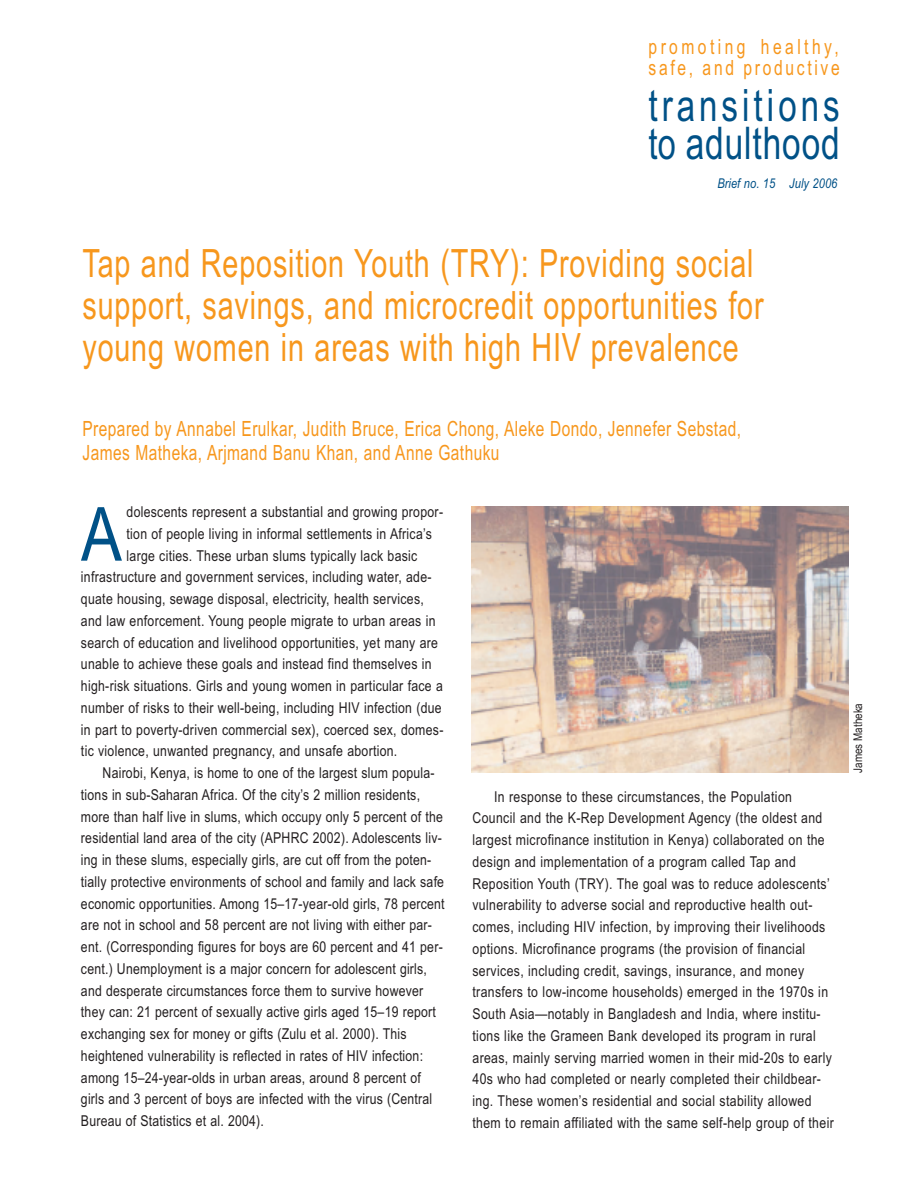
<style>
.page{position:relative;width:918px;height:1188px;background:#fff}
.page>*{position:absolute;margin:0;border:0;box-sizing:border-box;transform-origin:0 0}
.t1{font:74.7px "Arial Narrow";color:#005187}
.t2{font:45px "Arial Narrow";color:#005187;scale:.91 1}
.t3{font:44.7px "Arial Narrow";color:#005187;scale:.91 1}
.t4{font:39px/42px "Arial Narrow";letter-spacing:.025em;color:#f7971d;scale:.9 1}
.t5{font:21px/24px "Arial Narrow";letter-spacing:.025em;color:#f7971d;scale:.9 1}
.t6{font:21px/21px "Arial Narrow";letter-spacing:.025em;color:#f7971d;scale:.91 1}
.t7{font:15px/21.8px "Arial Narrow";letter-spacing:.02em;color:#231f20}
.t8{font:italic 13.5px "Arial Narrow";letter-spacing:.005em;color:#005187}
.t9{font:12px "Arial Narrow";color:#231f20}
.s1{font-size:43.95px}
</style>
<div class="page">
<img style="left:471px;top:506px;width:378px;height:267px">
<h3 class="t6" style="left:649px;top:36px;width:212px">promoting healthy, safe, and productive</h3>
<h3 class="t3" style="left:649px;top:80px;width:212px">transitions</h3>
<h2 class="t2" style="left:649px;top:117px;width:212px"><span class="s1">to</span> adulthood</h2>
<p class="t8" style="left:717px;top:176px;width:122px">Brief no. 15 July 2006</p>
<h3 class="t4" style="left:82px;top:242px;width:758px">Tap and Reposition Youth (TRY): Providing social support, savings, and microcredit opportunities for young women in areas with high HIV prevalence</h3>
<h3 class="t5" style="left:82px;top:417px;width:733px">Prepared by Annabel Erulkar, Judith Bruce, Erica Chong, Aleke Dondo, Jennefer Sebstad,<br>James Matheka, Arjmand Banu Khan, and Anne Gathuku</h3>
<h1 class="t1" style="left:81px;top:491px;width:42px">A</h1>
<p class="t7" style="left:127px;top:501px;width:318px">dolescents represent a substantial and growing propor-</p>
<p class="t7" style="left:127px;top:523px;width:307px">tion of people living in informal settlements in Africa’s</p>
<p class="t7" style="left:127px;top:545px;width:292px">large cities. These urban slums typically lack basic</p>
<p class="t7" style="left:81px;top:566px;width:352px">infrastructure and government services, including water, ade-</p>
<p class="t7" style="left:81px;top:588px;width:344px">quate housing, sewage disposal, electricity, health services,</p>
<p class="t7" style="left:81px;top:610px;width:356px">and law enforcement. Young people migrate to urban areas in</p>
<p class="t7" style="left:81px;top:632px;width:358px">search of education and livelihood opportunities, yet many are</p>
<p class="t7" style="left:81px;top:653px;width:352px">unable to achieve these goals and instead find themselves in</p>
<p class="t7" style="left:81px;top:675px;width:363px">high-risk situations. Girls and young women in particular face a</p>
<p class="t7" style="left:81px;top:697px;width:362px">number of risks to their well-being, including HIV infection (due</p>
<p class="t7" style="left:81px;top:719px;width:364px">in part to poverty-driven commercial sex), coerced sex, domes-</p>
<p class="t7" style="left:81px;top:740px;width:318px">tic violence, unwanted pregnancy, and unsafe abortion.</p>
<p class="t7" style="left:103px;top:762px;width:334px">Nairobi, Kenya, is home to one of the largest slum popula-</p>
<p class="t7" style="left:81px;top:784px;width:341px">tions in sub-Saharan Africa. Of the city’s 2 million residents,</p>
<p class="t7" style="left:81px;top:806px;width:363px">more than half live in slums, which occupy only 5 percent of the</p>
<p class="t7" style="left:81px;top:827px;width:362px">residential land area of the city (APHRC 2002). Adolescents liv-</p>
<p class="t7" style="left:81px;top:849px;width:352px">ing in these slums, especially girls, are cut off from the poten-</p>
<p class="t7" style="left:81px;top:871px;width:365px">tially protective environments of school and family and lack safe</p>
<p class="t7" style="left:81px;top:893px;width:365px">economic opportunities. Among 15–17-year-old girls, 78 percent</p>
<p class="t7" style="left:81px;top:914px;width:353px">are not in school and 58 percent are not living with either par-</p>
<p class="t7" style="left:81px;top:936px;width:363px">ent. (Corresponding figures for boys are 60 percent and 41 per-</p>
<p class="t7" style="left:81px;top:958px;width:348px">cent.) Unemployment is a major concern for adolescent girls,</p>
<p class="t7" style="left:81px;top:980px;width:344px">and desperate circumstances force them to survive however</p>
<p class="t7" style="left:81px;top:1001px;width:356px">they can: 21 percent of sexually active girls aged 15–19 report</p>
<p class="t7" style="left:81px;top:1023px;width:327px">exchanging sex for money or gifts (Zulu et al. 2000). This</p>
<p class="t7" style="left:81px;top:1045px;width:344px">heightened vulnerability is reflected in rates of HIV infection:</p>
<p class="t7" style="left:81px;top:1067px;width:341px">among 15–24-year-olds in urban areas, around 8 percent of</p>
<p class="t7" style="left:81px;top:1088px;width:353px">girls and 3 percent of boys are infected with the virus (Central</p>
<p class="t7" style="left:81px;top:1110px;width:185px">Bureau of Statistics et al. 2004).</p>
<p class="t7" style="left:472px;top:786px;width:363px;text-indent:22px">In response to these circumstances, the Population Council and the K-Rep Development Agency (the oldest and largest microfinance institution in Kenya) collaborated on the design and implementation of a program called Tap and Reposition Youth (TRY). The goal was to reduce adolescents’ vulnerability to adverse social and reproductive health out&shy;comes, including HIV infection, by improving their livelihoods options. Microfinance programs (the provision of financial services, including credit, savings, insurance, and money transfers to low-income households) emerged in the 1970s in South Asia—notably in Bangladesh and India, where institu&shy;tions like the Grameen Bank developed its program in rural areas, mainly serving married women in their mid-20s to early 40s who had completed or nearly completed their childbear&shy;ing. These women’s residential and social stability allowed them to remain affiliated with the same self-help group of their</p>
<p class="t9" style="left:851px;top:773px;width:71px;rotate:-90deg">James Matheka</p>
</div>
